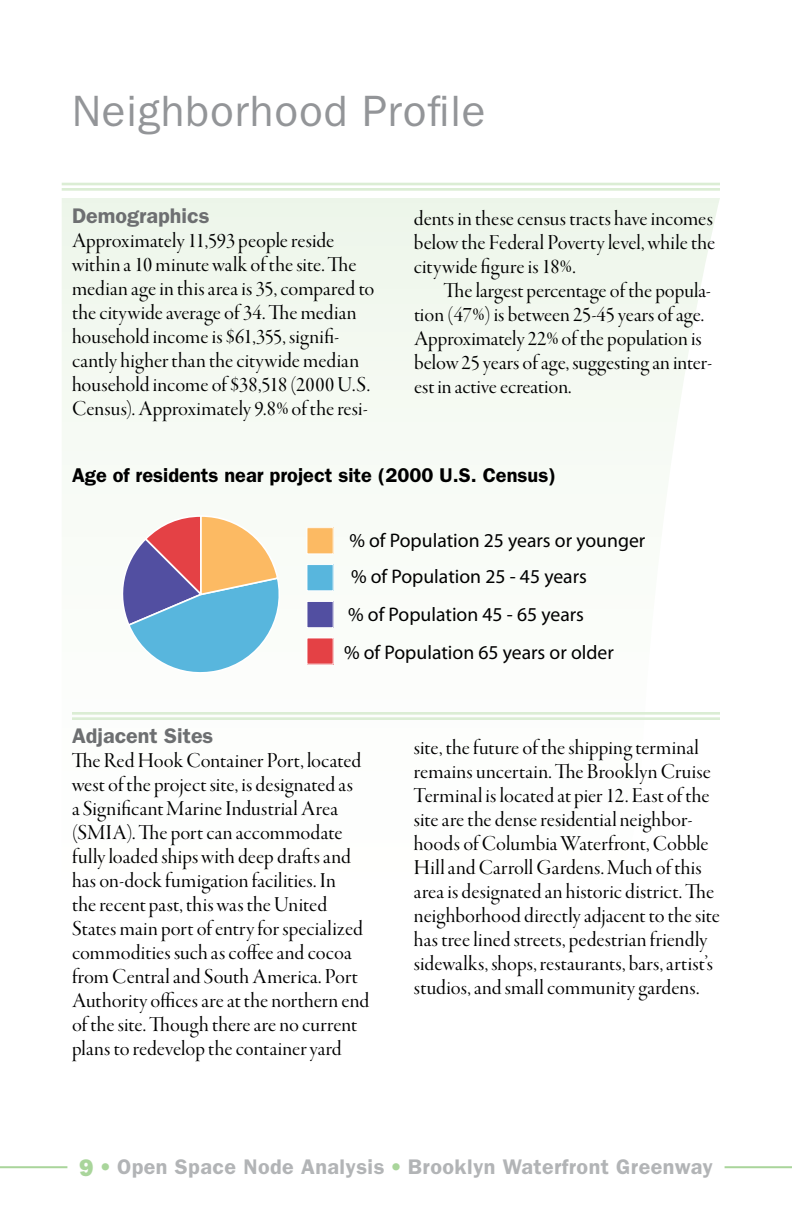
<style>
.page{position:relative;width:792px;height:1224px;background:#fff}
.page>*{position:absolute;margin:0;border:0;box-sizing:border-box;transform-origin:0 0}
.t1{font:44px "ITC Franklin Gothic Std";letter-spacing:.02em;color:#939598}
.t2{font:22px/24px "Garamond Premr Pro Disp";letter-spacing:.005em;color:#000}
.t3{font:600 21.2px "ITC Franklin Gothic Std";letter-spacing:.02em;color:#b2b4b6}
.t4{font:600 21.2px "ITC Franklin Gothic Std";color:#6d6f71}
.t5{font:600 20px "ITC Franklin Gothic Std";color:#000}
.t6{font:19.6px "Myriad Pro";color:#000}
.s1{font-family:"ITC Franklin Gothic Std Hvy";font-weight:400;font-size:24px;color:#a9d59b}
.s2{font-family:"Officina Sans Std";font-weight:400;font-size:20px;color:#a9d59b}
</style>
<div class="page">
<hr style="left:0;top:1166px;width:792px;height:2px;background:#a9d59b">
<div style="left:67px;top:1164px;width:658px;height:6px;background:#fff"></div>
<hr style="left:62px;top:183px;width:658px;height:2px;background:#dbedd4">
<hr style="left:62px;top:188px;width:658px;height:3px;background:#dbedd4">
<div style="left:62px;top:198px;width:658px;height:253px;background:#f2f8f0"></div>
<svg style="left:123px;top:516px;width:156px;height:156px"></svg>
<div style="left:307px;top:638px;width:26px;height:26px;background:#e44145"></div>
<div style="left:307px;top:638px;width:27px;height:27px;border:1px solid #fff"></div>
<div style="left:307px;top:528px;width:26px;height:26px;background:#fcba63"></div>
<div style="left:307px;top:527px;width:27px;height:27px;border:1px solid #fff"></div>
<div style="left:307px;top:601px;width:26px;height:27px;background:#524fa1"></div>
<div style="left:307px;top:601px;width:27px;height:27px;border:1px solid #fff"></div>
<div style="left:307px;top:565px;width:26px;height:26px;background:#58b6dd"></div>
<div style="left:307px;top:564px;width:27px;height:27px;border:1px solid #fff"></div>
<hr style="left:72px;top:712px;width:648px;height:3px;background:#dbedd4">
<hr style="left:72px;top:717px;width:648px;height:3px;background:#dbedd4">
<h1 class="t1" style="left:72px;top:86px;width:415px">Neighborhood Profile</h1>
<p class="t4" style="left:72px;top:203px;width:139px">Demographics</p>
<p class="t2" style="left:72px;top:229px;width:304px">Approximately 11,593 people reside within a 10 minute walk of the site. The median age in this area is 35, compared to the citywide average of 34. The median household income is $61,355, signifi&shy;cantly higher than the citywide median household income of $38,518 (2000 U.S.<br>Census). Approximately 9.8% of the resi-</p>
<p class="t2" style="left:414px;top:207px;width:303px;text-align:justify">dents in these census tracts have incomes below the Federal Poverty level, while the citywide figure is 18%.</p>
<p class="t2" style="left:414px;top:279px;width:300px;text-indent:30px">The largest percentage of the popula&shy;tion (47%) is between 25-45 years of age.<br>Approximately 22% of the population is below 25 years of age, suggesting an inter&shy;est in active ecreation.</p>
<p class="t5" style="left:72px;top:463px;width:485px">Age of residents near project site (2000 U.S. Census)</p>
<p class="t6" style="left:349px;top:528px;width:297px">% of Population 25 years or younger</p>
<p class="t6" style="left:351px;top:565px;width:237px">% of Population 25 - 45 years</p>
<p class="t6" style="left:348px;top:603px;width:237px">% of Population 45 - 65 years</p>
<p class="t6" style="left:344px;top:640px;width:271px">% of Population 65 years or older</p>
<p class="t4" style="left:72px;top:723px;width:143px">Adjacent Sites</p>
<p class="t2" style="left:72px;top:749px;width:299px">The Red Hook Container Port, located west of the project site, is designated as<br>a Significant Marine Industrial Area (SMIA). The port can accommodate fully loaded ships with deep drafts and has on-dock fumigation facilities. In<br>the recent past, this was the United States main port of entry for specialized commodities such as coffee and cocoa from Central and South America. Port Authority offices are at the northern end of the site. Though there are no current plans to redevelop the container yard</p>
<p class="t2" style="left:414px;top:736px;width:307px">site, the future of the shipping terminal remains uncertain. The Brooklyn Cruise Terminal is located at pier 12. East of the site are the dense residential neighbor&shy;hoods of Columbia Waterfront, Cobble Hill and Carroll Gardens. Much of this area is designated an historic district. The neighborhood directly adjacent to the site has tree lined streets, pedestrian friendly sidewalks, shops, restaurants, bars, artist’s studios, and small community gardens.</p>
<p class="t3" style="left:79px;top:1154px;width:635px"><span class="s1">9</span> <span class="s2">•</span> Open Space Node Analysis <span class="s2">•</span> Brooklyn Waterfront Greenway</p>
</div>
